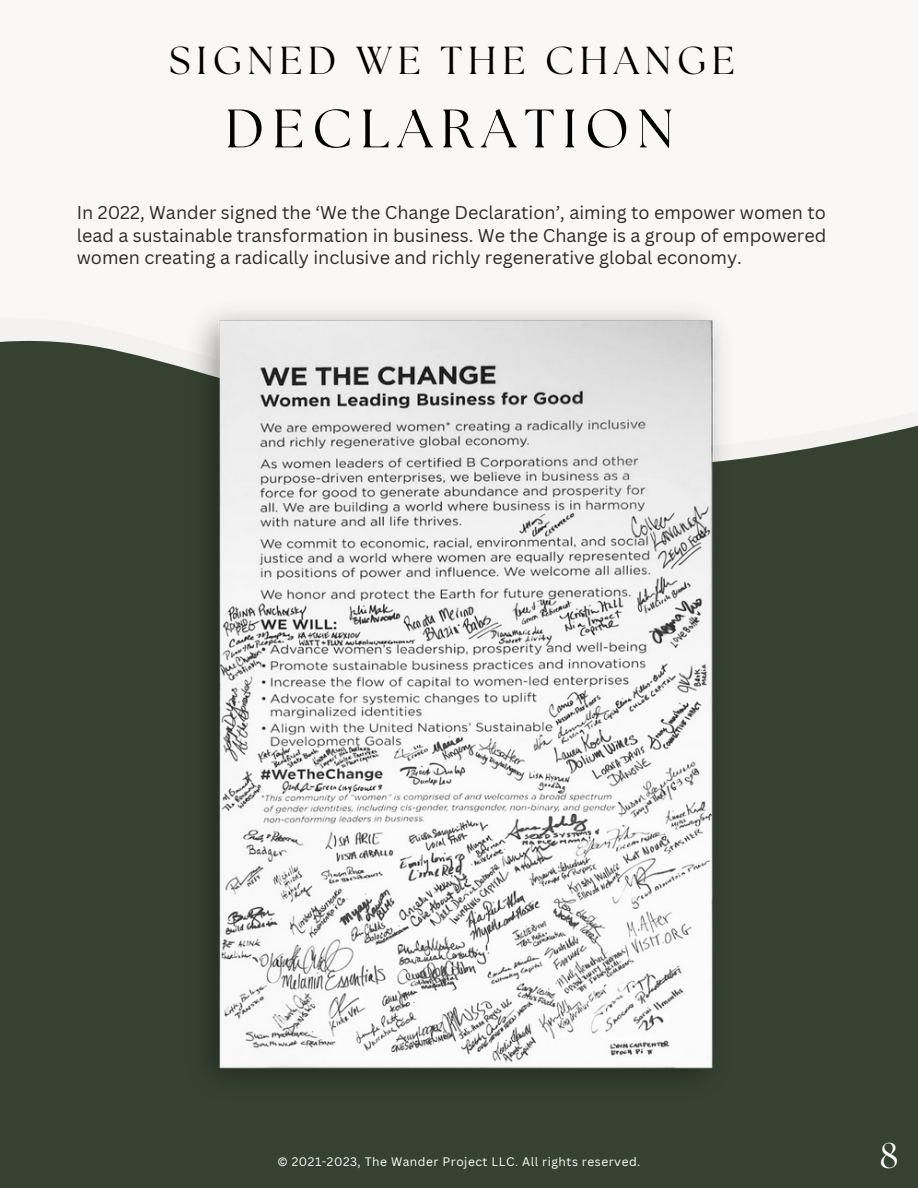
<style>
.page{position:relative;width:918px;height:1188px;background:#faf8f6}
.page>*{position:absolute;margin:0;border:0;box-sizing:border-box;transform-origin:0 0}
.t1{font:54px "The Seasons";letter-spacing:.15em;color:#000}
.t2{font:39px "The Seasons";letter-spacing:.15em;color:#000}
.t3{font:35.85px "The Seasons";color:#fff}
.t4{font:18px/22.5px "Canva Sans";color:#2b2b2b;text-align:justify}
.t5{font:12px "Canva Sans";letter-spacing:.045em;color:#fff}
</style>
<div class="page">
<div style="left:0;top:485px;width:918px;height:703px;background:#364231"></div>
<svg style="left:0;top:340px;width:918px;height:145px;fill:#364231"></svg>
<img style="left:173px;top:312px;width:572px;height:766px">
<p class="t2" style="left:169px;top:43px;width:567px">SIGNED WE THE CHANGE</p>
<p class="t1" style="left:225px;top:104px;width:450px">DECLARATION</p>
<p class="t4" style="left:77px;top:201px;width:751px">In 2022, Wander signed the ‘We the Change Declaration’, aiming to empower women to lead a sustainable transformation in business. We the Change is a group of empowered women creating a radically inclusive and richly regenerative global economy.</p>
<p class="t5" style="left:278px;top:1154px;width:364px">© 2021-2023, The Wander Project LLC. All rights reserved.</p>
<p class="t3" style="left:880px;top:1139px;width:20px">8</p>
</div>
